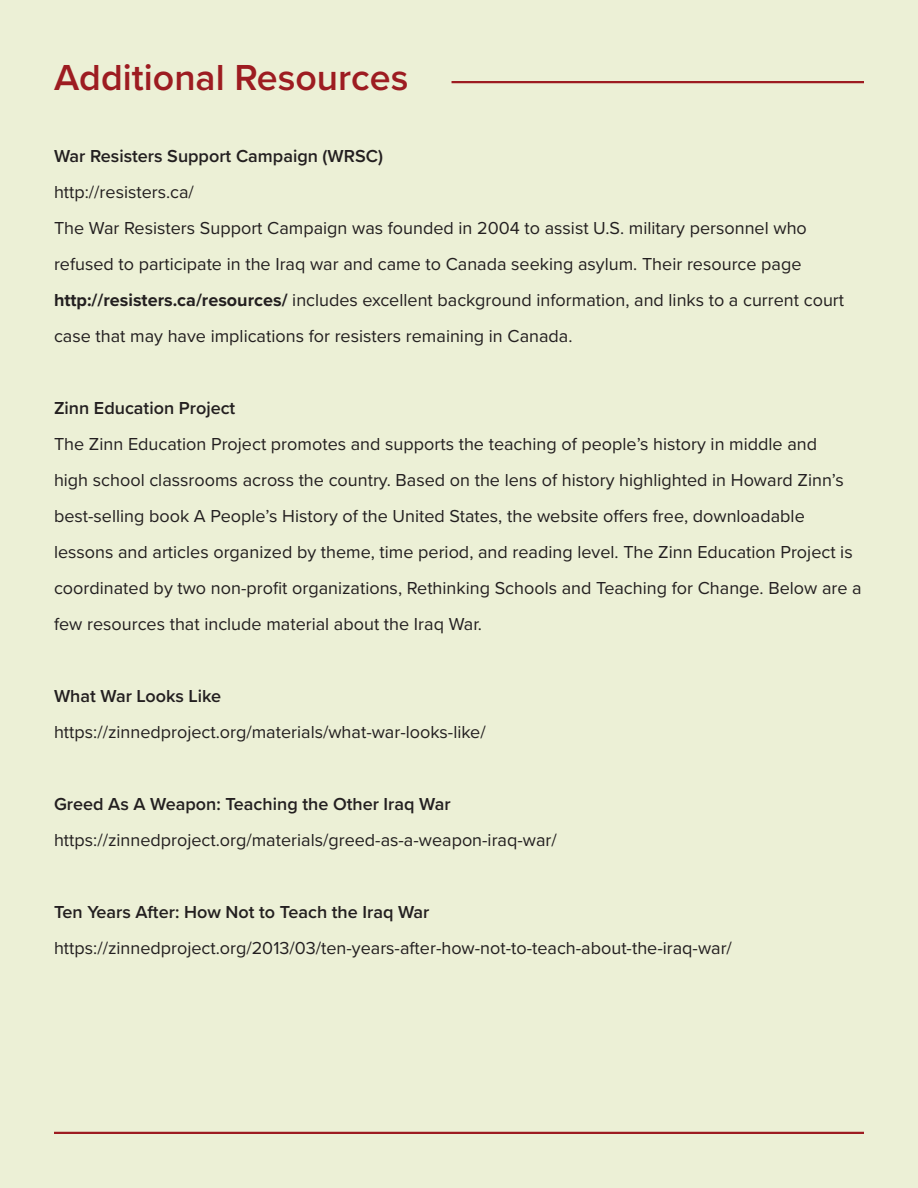
<style>
.page{position:relative;width:918px;height:1188px;background:#fff}
.page>*{position:absolute;margin:0;border:0;box-sizing:border-box;transform-origin:0 0}
.t1{font:600 37.5px "Proxima Nova";color:#9d1c21}
.t2{font:18px/36px "Proxima Nova";color:#231f20}
.t3{font:600 18px "Proxima Nova";color:#231f20}
.s1{font-weight:700}
</style>
<div class="page">
<div style="left:0;top:1px;width:918px;height:1187px;background:#ecf0d6"></div>
<hr style="left:452px;top:81px;width:412px;height:2px;background:#9d1c21">
<hr style="left:54px;top:1132px;width:810px;height:2px;background:#9d1c21">
<h1 class="t1" style="left:54px;top:50px;width:356px">Additional Resources</h1>
<p class="t3" style="left:54px;top:143px;width:331px">War Resisters Support Campaign (WRSC)</p>
<p class="t2" style="left:54px;top:173px;width:792px">http://resisters.ca/<br>The War Resisters Support Campaign was founded in 2004 to assist U.S. military personnel who refused to participate in the Iraq war and came to Canada seeking asylum. Their resource page <span class="s1">http://resisters.ca/resources/</span> includes excellent background information, and links to a current court case that may have implications for resisters remaining in Canada.</p>
<p class="t3" style="left:54px;top:395px;width:183px">Zinn Education Project</p>
<p class="t2" style="left:54px;top:425px;width:809px">The Zinn Education Project promotes and supports the teaching of people’s history in middle and<br>high school classrooms across the country. Based on the lens of history highlighted in Howard Zinn’s best-selling book A People’s History of the United States, the website offers free, downloadable lessons and articles organized by theme, time period, and reading level. The Zinn Education Project is coordinated by two non-profit organizations, Rethinking Schools and Teaching for Change. Below are a few resources that include material about the Iraq War.</p>
<p class="t3" style="left:54px;top:683px;width:169px">What War Looks Like</p>
<p class="t2" style="left:54px;top:713px;width:433px">https://zinnedproject.org/materials/what-war-looks-like/</p>
<p class="t3" style="left:54px;top:791px;width:398px">Greed As A Weapon: Teaching the Other Iraq War</p>
<p class="t2" style="left:54px;top:821px;width:504px">https://zinnedproject.org/materials/greed-as-a-weapon-iraq-war/</p>
<p class="t3" style="left:54px;top:899px;width:377px">Ten Years After: How Not to Teach the Iraq War</p>
<p class="t2" style="left:54px;top:929px;width:679px">https://zinnedproject.org/2013/03/ten-years-after-how-not-to-teach-about-the-iraq-war/</p>
</div>
